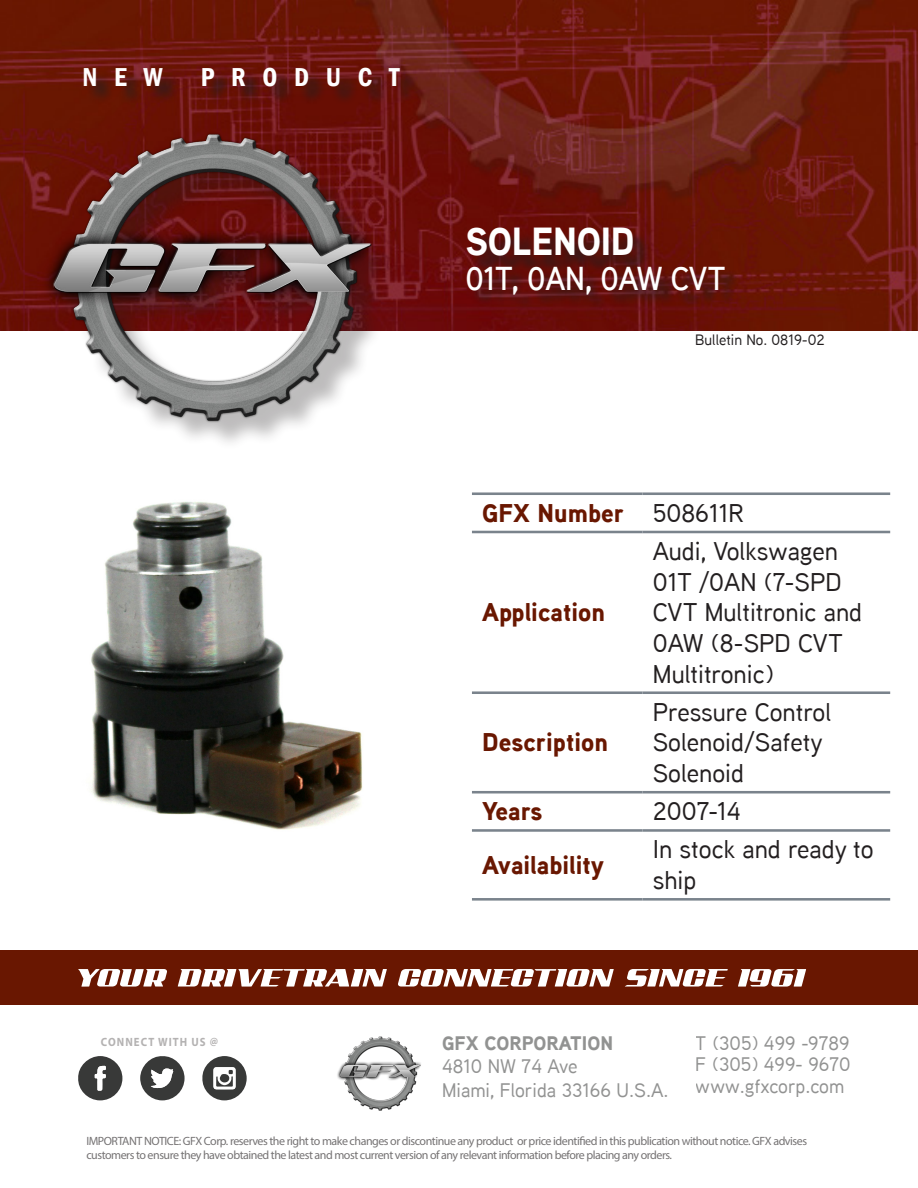
<style>
.page{position:relative;width:918px;height:1188px;background:#fff}
.page>*{position:absolute;margin:0;border:0;box-sizing:border-box;transform-origin:0 0}
.t1{font:900 39px "Aaux Next";letter-spacing:-.01em;color:#fff;scale:.94 1}
.t2{font:600 33px "Aaux Next";letter-spacing:-.01em;color:#fff;scale:.94 1}
.t3{font:600 condensed 26.7px "Franklin Gothic";letter-spacing:.625em;color:#fff}
.t4{font:500 25.5px/30.6px "Aaux Next";color:#231f20}
.t5{font:900 25.5px "Aaux Next";color:#691701}
.t6{font:500 19.5px/21.5px "Aaux Next";color:#383938;text-align:justify}
.t7{font:900 19.5px "Aaux Next";color:#383938}
.t8{font:500 15px "Aaux Next";color:#231f20}
.t9{font:12px/14.4px "Myriad Pro";letter-spacing:-.04em;color:#231f20}
.t10{font:700 12px "Myriad Pro";letter-spacing:.1em;color:#b4b2b2;scale:.9 1}
</style>
<div class="page">
<img style="left:0;top:0;width:918px;height:330px">
<div style="left:0;top:950px;width:918px;height:55px;background:#691701"></div>
<div style="left:86px;top:71px;width:332px;height:34px;background:#231f20;opacity:.75"></div>
<svg style="left:78px;top:969px;width:728px;height:18px"></svg>
<svg style="left:78px;top:1056px;width:45px;height:45px"></svg>
<svg style="left:140px;top:1056px;width:45px;height:45px"></svg>
<svg style="left:202px;top:1056px;width:45px;height:45px"></svg>
<img style="left:337px;top:1036px;width:84px;height:74px">
<div style="left:49px;top:138px;width:352px;height:313px;background:#231f20;opacity:.3"></div>
<img style="left:40px;top:132px;width:356px;height:291px">
<div style="left:470px;top:230px;width:273px;height:82px;background:#231f20;opacity:.75"></div>
<hr style="left:472px;top:492px;width:171px;height:3px;background:#7a838c">
<hr style="left:643px;top:492px;width:247px;height:3px;background:#7a838c">
<hr style="left:472px;top:531px;width:171px;height:2px;background:#7a838c">
<hr style="left:643px;top:531px;width:247px;height:2px;background:#7a838c">
<hr style="left:472px;top:691px;width:171px;height:3px;background:#7a838c">
<hr style="left:643px;top:691px;width:247px;height:3px;background:#7a838c">
<hr style="left:472px;top:791px;width:171px;height:2px;background:#7a838c">
<hr style="left:643px;top:791px;width:247px;height:2px;background:#7a838c">
<hr style="left:472px;top:829px;width:171px;height:3px;background:#7a838c">
<hr style="left:643px;top:829px;width:247px;height:3px;background:#7a838c">
<hr style="left:472px;top:898px;width:171px;height:3px;background:#7a838c">
<hr style="left:643px;top:898px;width:247px;height:3px;background:#7a838c">
<img style="left:91px;top:502px;width:272px;height:328px">
<h3 class="t3" style="left:82px;top:59px;width:82px">NEW</h3>
<h3 class="t3" style="left:201px;top:59px;width:200px">PRODUCT</h3>
<p class="t1" style="left:465px;top:214px;width:181px">SOLENOID</p>
<p class="t2" style="left:465px;top:255px;width:278px">01T, 0AN, 0AW CVT</p>
<p class="t8" style="left:695px;top:330px;width:131px">Bulletin No. 0819-02</p>
<p class="t10" style="left:101px;top:1034px;width:132px">CONNECT WITH US @</p>
<p class="t5" style="left:482px;top:495px;width:144px">GFX Number</p>
<p class="t4" style="left:653px;top:497px;width:93px">508611R</p>
<p class="t5" style="left:482px;top:594px;width:124px">Application</p>
<p class="t5" style="left:482px;top:724px;width:127px">Description</p>
<p class="t4" style="left:653px;top:535px;width:211px">Audi, Volkswagen<br>01T /0AN (7-SPD<br>CVT Multitronic and<br>0AW (8-SPD CVT<br>Multitronic)</p>
<p class="t4" style="left:653px;top:696px;width:180px">Pressure Control<br>Solenoid/Safety<br>Solenoid</p>
<p class="t5" style="left:482px;top:793px;width:62px">Years</p>
<p class="t4" style="left:653px;top:795px;width:89px">2007-14</p>
<p class="t5" style="left:482px;top:847px;width:124px">Availability</p>
<p class="t4" style="left:653px;top:834px;width:222px">In stock and ready to ship</p>
<h3 class="t7" style="left:442px;top:1029px;width:172px">GFX CORPORATION</h3>
<h3 class="t6" style="left:442px;top:1054px;width:228px;line-height:23.4px">4810 NW 74 Ave<br>Miami, Florida 33166 U.S.A.</h3>
<h3 class="t6" style="left:696px;top:1032px;width:156px">T (305) 499 -9789<br>F (305) 499- 9670 www.gfxcorp.com</h3>
<p class="t9" style="left:86px;top:1133px;width:722px">IMPORTANT NOTICE: GFX Corp. reserves the right to make changes or discontinue any product or price identified in this publication without notice. GFX advises customers to ensure they have obtained the latest and most current version of any relevant information before placing any orders.</p>
</div>
